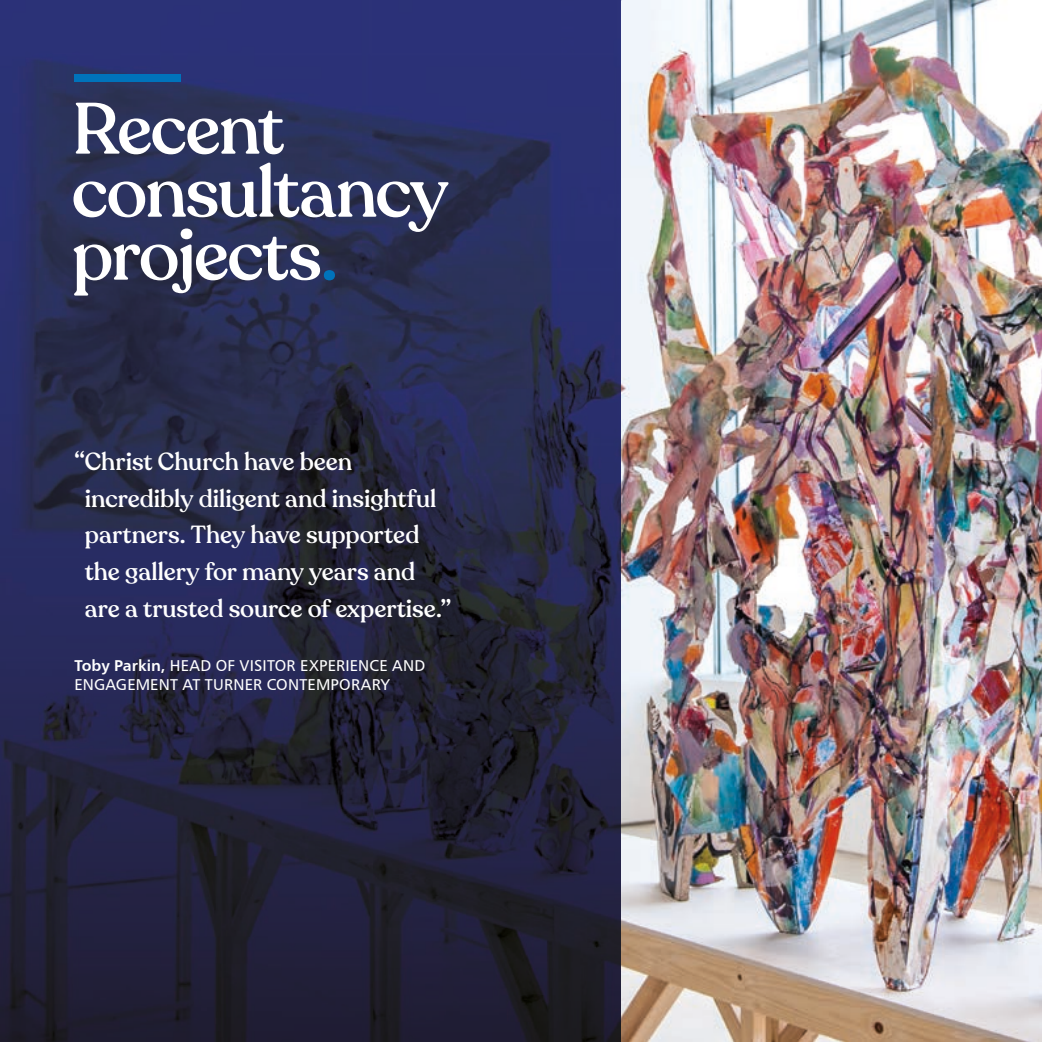
<style>
.page{position:relative;width:1042px;height:1042px;background:#fff}
.page>*{position:absolute;margin:0;border:0;box-sizing:border-box;transform-origin:0 0}
.t1{font:500 71.75px/63px "Recoleta";letter-spacing:-.025em;color:#fff}
.t2{font:500 24.5px/36.8px "Recoleta";letter-spacing:-.005em;color:#fff}
.t3{font:15.75px/19.2px "Humanist 777 BT Roman B";letter-spacing:.01em;color:#fff}
.s1{color:#0073bb}
.s2{font-family:"Humanist 777 BT Bold B"}
</style>
<div class="page">
<img style="left:621px;top:0;width:421px;height:1042px">
<img style="left:620px;top:0;width:1px;height:1042px">
<img style="left:0;top:0;width:620px;height:1042px">
<div style="left:74px;top:74px;width:107px;height:8px;background:#0073bb"></div>
<h1 class="t1" style="left:72px;top:99px;width:378px">Recent consultancy projects<span class="s1">.</span></h1>
<p class="t2" style="left:85px;top:443px;width:368px;text-indent:-10px">“Christ Church have been incredibly diligent and insightful partners. They have supported the gallery for many years and are a trusted source of expertise.”</p>
<p class="t3" style="left:74px;top:655px;width:352px"><span class="s2">Toby Parkin,</span> HEAD OF VISITOR EXPERIENCE AND<br>ENGAGEMENT AT TURNER CONTEMPORARY</p>
</div>
